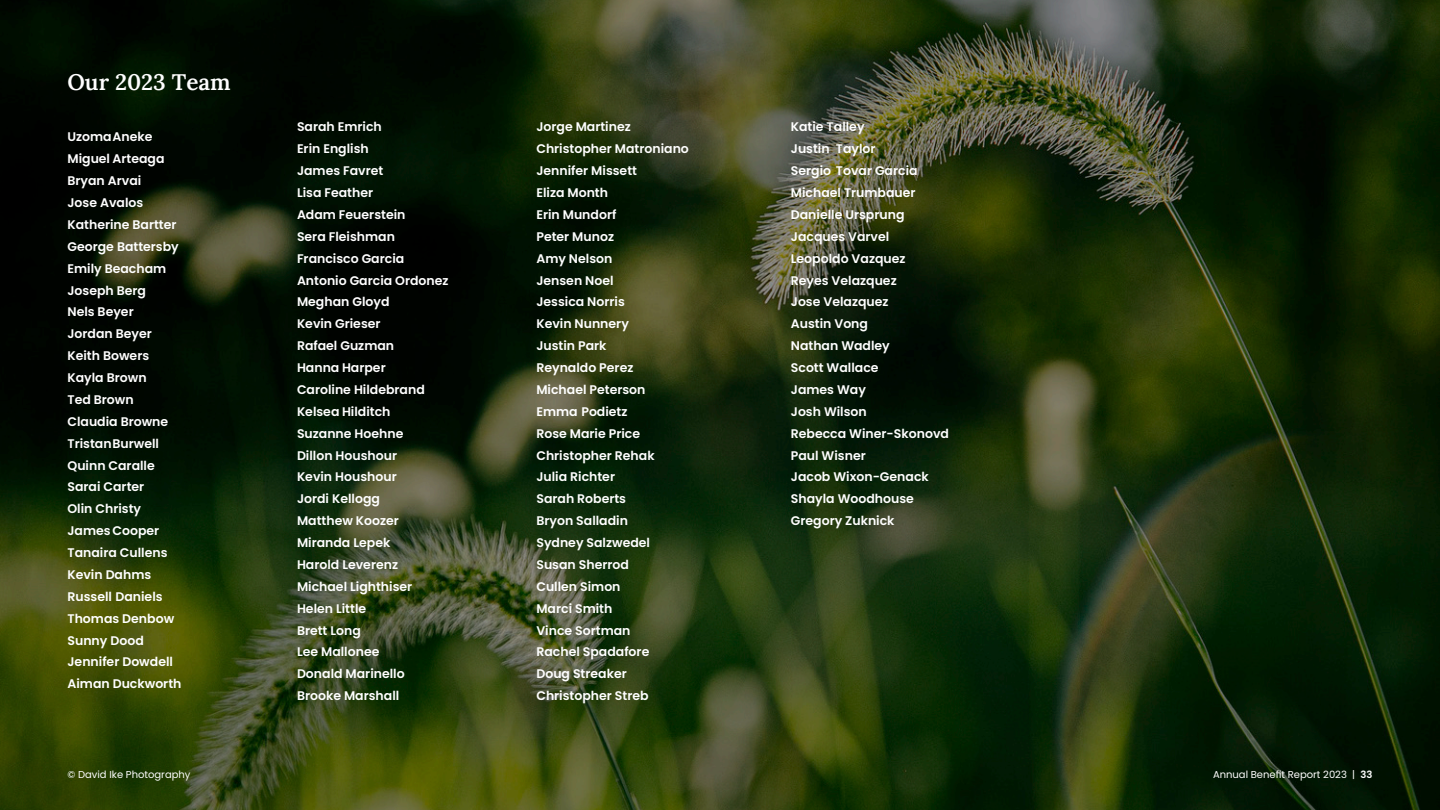
<style>
.page{position:relative;width:1440px;height:810px;background:#fff}
.page>*{position:absolute;margin:0;border:0;box-sizing:border-box;transform-origin:0 0}
.t1{font:22.5px "Lora";color:#fff}
.Body_copy{font:600 12.5px "Poppins";color:#fff}
.t2{font:10px "Poppins";color:#fff}
.s1{font-weight:600}
</style>
<div class="page">
<img style="left:0;top:0;width:1440px;height:810px">
<h1 class="t1" style="left:68px;top:65px;width:165px">Our 2023 Team</h1>
<p class="Body_copy" style="left:68px;top:130px;width:86px">UzomaAneke</p>
<p class="Body_copy" style="left:68px;top:152px;width:98px">Miguel Arteaga</p>
<p class="Body_copy" style="left:68px;top:174px;width:75px">Bryan Arvai</p>
<p class="Body_copy" style="left:68px;top:195px;width:77px">Jose Avalos</p>
<p class="Body_copy" style="left:68px;top:217px;width:111px">Katherine Bartter</p>
<p class="Body_copy" style="left:68px;top:239px;width:113px">George Battersby</p>
<p class="Body_copy" style="left:68px;top:261px;width:100px">Emily Beacham</p>
<p class="Body_copy" style="left:68px;top:283px;width:80px">Joseph Berg</p>
<p class="Body_copy" style="left:68px;top:305px;width:68px">Nels Beyer</p>
<p class="Body_copy" style="left:68px;top:327px;width:86px">Jordan Beyer</p>
<p class="Body_copy" style="left:68px;top:349px;width:83px">Keith Bowers</p>
<p class="Body_copy" style="left:68px;top:370px;width:81px">Kayla Brown</p>
<p class="Body_copy" style="left:68px;top:392px;width:68px">Ted Brown</p>
<p class="Body_copy" style="left:68px;top:414px;width:102px">Claudia Browne</p>
<p class="Body_copy" style="left:68px;top:436px;width:93px">TristanBurwell</p>
<p class="Body_copy" style="left:68px;top:458px;width:89px">Quinn Caralle</p>
<p class="Body_copy" style="left:68px;top:480px;width:78px">Sarai Carter</p>
<p class="Body_copy" style="left:68px;top:502px;width:75px">Olin Christy</p>
<p class="Body_copy" style="left:68px;top:524px;width:93px">JamesCooper</p>
<p class="Body_copy" style="left:68px;top:545px;width:101px">Tanaira Cullens</p>
<p class="Body_copy" style="left:68px;top:567px;width:85px">Kevin Dahms</p>
<p class="Body_copy" style="left:68px;top:589px;width:97px">Russell Daniels</p>
<p class="Body_copy" style="left:68px;top:611px;width:108px">Thomas Denbow</p>
<p class="Body_copy" style="left:68px;top:633px;width:78px">Sunny Dood</p>
<p class="Body_copy" style="left:68px;top:655px;width:107px">Jennifer Dowdell</p>
<p class="Body_copy" style="left:68px;top:677px;width:115px">Aiman Duckworth</p>
<p class="Body_copy" style="left:297px;top:120px;width:86px">Sarah Emrich</p>
<p class="Body_copy" style="left:297px;top:142px;width:73px">Erin English</p>
<p class="Body_copy" style="left:297px;top:164px;width:88px">James Favret</p>
<p class="Body_copy" style="left:297px;top:185px;width:78px">Lisa Feather</p>
<p class="Body_copy" style="left:297px;top:207px;width:110px">Adam Feuerstein</p>
<p class="Body_copy" style="left:297px;top:229px;width:100px">Sera Fleishman</p>
<p class="Body_copy" style="left:297px;top:251px;width:109px">Francisco Garcia</p>
<p class="Body_copy" style="left:297px;top:273px;width:153px">Antonio Garcia Ordonez</p>
<p class="Body_copy" style="left:297px;top:295px;width:94px">Meghan Gloyd</p>
<p class="Body_copy" style="left:297px;top:317px;width:85px">Kevin Grieser</p>
<p class="Body_copy" style="left:297px;top:339px;width:99px">Rafael Guzman</p>
<p class="Body_copy" style="left:297px;top:360px;width:90px">Hanna Harper</p>
<p class="Body_copy" style="left:297px;top:382px;width:129px">Caroline Hildebrand</p>
<p class="Body_copy" style="left:297px;top:404px;width:95px">Kelsea Hilditch</p>
<p class="Body_copy" style="left:297px;top:426px;width:108px">Suzanne Hoehne</p>
<p class="Body_copy" style="left:297px;top:448px;width:102px">Dillon Houshour</p>
<p class="Body_copy" style="left:297px;top:470px;width:101px">Kevin Houshour</p>
<p class="Body_copy" style="left:297px;top:492px;width:84px">Jordi Kellogg</p>
<p class="Body_copy" style="left:297px;top:514px;width:103px">Matthew Koozer</p>
<p class="Body_copy" style="left:297px;top:535px;width:95px">Miranda Lepek</p>
<p class="Body_copy" style="left:297px;top:557px;width:103px">Harold Leverenz</p>
<p class="Body_copy" style="left:297px;top:579px;width:117px">Michael Lighthiser</p>
<p class="Body_copy" style="left:297px;top:601px;width:71px">Helen Little</p>
<p class="Body_copy" style="left:297px;top:623px;width:65px">Brett Long</p>
<p class="Body_copy" style="left:297px;top:645px;width:84px">Lee Mallonee</p>
<p class="Body_copy" style="left:297px;top:667px;width:109px">Donald Marinello</p>
<p class="Body_copy" style="left:297px;top:689px;width:104px">Brooke Marshall</p>
<p class="Body_copy" style="left:536px;top:120px;width:96px">Jorge Martinez</p>
<p class="Body_copy" style="left:536px;top:142px;width:154px">Christopher Matroniano</p>
<p class="Body_copy" style="left:536px;top:164px;width:102px">Jennifer Missett</p>
<p class="Body_copy" style="left:536px;top:185px;width:73px">Eliza Month</p>
<p class="Body_copy" style="left:536px;top:207px;width:81px">Erin Mundorf</p>
<p class="Body_copy" style="left:536px;top:229px;width:79px">Peter Munoz</p>
<p class="Body_copy" style="left:536px;top:251px;width:78px">Amy Nelson</p>
<p class="Body_copy" style="left:536px;top:273px;width:79px">Jensen Noel</p>
<p class="Body_copy" style="left:536px;top:295px;width:90px">Jessica Norris</p>
<p class="Body_copy" style="left:536px;top:317px;width:94px">Kevin Nunnery</p>
<p class="Body_copy" style="left:536px;top:339px;width:72px">Justin Park</p>
<p class="Body_copy" style="left:536px;top:360px;width:99px">Reynaldo Perez</p>
<p class="Body_copy" style="left:536px;top:382px;width:111px">Michael Peterson</p>
<p class="Body_copy" style="left:536px;top:404px;width:93px">Emma Podietz</p>
<p class="Body_copy" style="left:536px;top:426px;width:105px">Rose Marie Price</p>
<p class="Body_copy" style="left:536px;top:448px;width:120px">Christopher Rehak</p>
<p class="Body_copy" style="left:536px;top:470px;width:80px">Julia Richter</p>
<p class="Body_copy" style="left:536px;top:492px;width:91px">Sarah Roberts</p>
<p class="Body_copy" style="left:536px;top:514px;width:93px">Bryon Salladin</p>
<p class="Body_copy" style="left:536px;top:535px;width:115px">Sydney Salzwedel</p>
<p class="Body_copy" style="left:536px;top:557px;width:94px">Susan Sherrod</p>
<p class="Body_copy" style="left:536px;top:579px;width:86px">Cullen Simon</p>
<p class="Body_copy" style="left:536px;top:601px;width:78px">Marci Smith</p>
<p class="Body_copy" style="left:536px;top:623px;width:96px">Vince Sortman</p>
<p class="Body_copy" style="left:536px;top:645px;width:114px">Rachel Spadafore</p>
<p class="Body_copy" style="left:536px;top:667px;width:92px">Doug Streaker</p>
<p class="Body_copy" style="left:536px;top:689px;width:114px">Christopher Streb</p>
<p class="Body_copy" style="left:791px;top:120px;width:75px">Katie Talley</p>
<p class="Body_copy" style="left:791px;top:142px;width:86px">Justin Taylor</p>
<p class="Body_copy" style="left:791px;top:164px;width:128px">Sergio Tovar Garcia</p>
<p class="Body_copy" style="left:791px;top:185px;width:126px">Michael Trumbauer</p>
<p class="Body_copy" style="left:791px;top:207px;width:115px">Danielle Ursprung</p>
<p class="Body_copy" style="left:791px;top:229px;width:100px">Jacques Varvel</p>
<p class="Body_copy" style="left:791px;top:251px;width:116px">Leopoldo Vazquez</p>
<p class="Body_copy" style="left:791px;top:273px;width:107px">Reyes Velazquez</p>
<p class="Body_copy" style="left:791px;top:295px;width:99px">Jose Velazquez</p>
<p class="Body_copy" style="left:791px;top:317px;width:79px">Austin Vong</p>
<p class="Body_copy" style="left:791px;top:339px;width:100px">Nathan Wadley</p>
<p class="Body_copy" style="left:791px;top:360px;width:89px">Scott Wallace</p>
<p class="Body_copy" style="left:791px;top:382px;width:77px">James Way</p>
<p class="Body_copy" style="left:791px;top:404px;width:77px">Josh Wilson</p>
<p class="Body_copy" style="left:791px;top:426px;width:160px">Rebecca Winer-Skonovd</p>
<p class="Body_copy" style="left:791px;top:448px;width:76px">Paul Wisner</p>
<p class="Body_copy" style="left:791px;top:470px;width:139px">Jacob Wixon-Genack</p>
<p class="Body_copy" style="left:791px;top:492px;width:125px">Shayla Woodhouse</p>
<p class="Body_copy" style="left:791px;top:514px;width:105px">Gregory Zuknick</p>
<p class="t2" style="left:68px;top:769px;width:125px">© David Ike Photography</p>
<p class="t2" style="left:1213px;top:769px;width:161px">Annual Benefit Report 2023 | <span class="s1">33</span></p>
</div>
